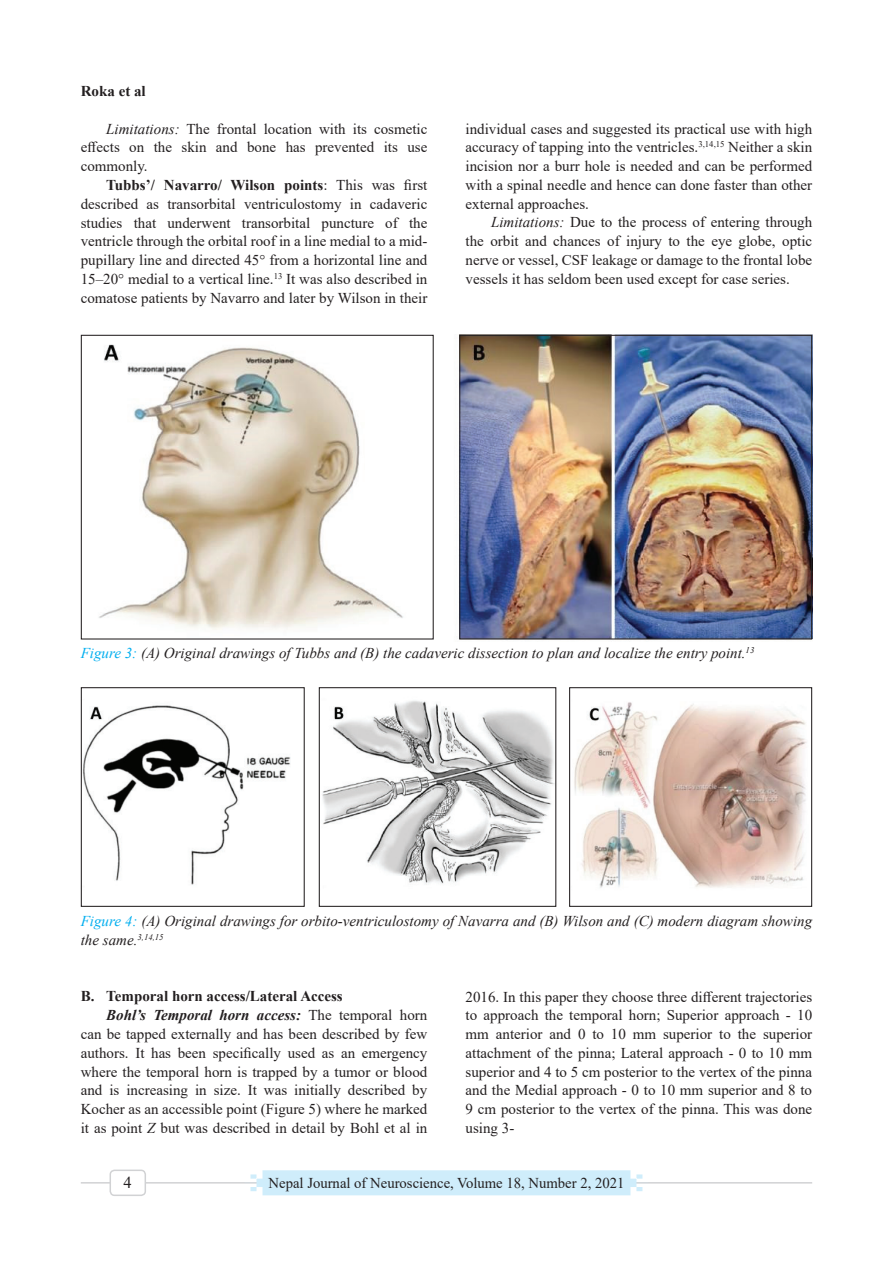
<style>
.page{position:relative;width:893px;height:1263px;background:#fff}
.page>*{position:absolute;margin:0;border:0;box-sizing:border-box;transform-origin:0 0}
.t1{font:16.5px "Times New Roman";color:#231f20}
.t2{font:15px/18.8px "Times New Roman";color:#231f20;text-align:justify}
.t3{font:italic 15px/18.8px "Times New Roman";color:#231f20}
.t4{font:700 15px "Times New Roman";color:#231f20}
.t5{font:italic 700 15px "Times New Roman";color:#231f20}
.s1{font-style:italic}
.s2{font-weight:700}
.s3{color:#00aeef}
.s4{font-weight:400;font-style:normal}
</style>
<div class="page">
<hr style="left:81px;top:1182px;width:731px;height:1px;background:#d1d2d4">
<svg style="left:244px;top:1170px;width:404px;height:25px;background:#d2eefb"></svg>
<div style="left:110px;top:1170px;width:35px;height:25px;background:#fff;border-radius:4px"></div>
<div style="left:110px;top:1169px;width:36px;height:27px;border:2px solid #d1d2d4;border-radius:4px"></div>
<img style="left:81px;top:337px;width:731px;height:303px">
<div style="left:459px;top:335px;width:353px;height:304px;border:1px solid #231f20"></div>
<div style="left:81px;top:335px;width:353px;height:304px;border:1px solid #231f20"></div>
<img style="left:83px;top:693px;width:724px;height:199px">
<div style="left:81px;top:687px;width:224px;height:220px;border:1px solid #231f20"></div>
<div style="left:319px;top:687px;width:237px;height:220px;border:1px solid #231f20"></div>
<div style="left:569px;top:687px;width:243px;height:220px;border:1px solid #231f20"></div>
<p class="t4" style="left:81px;top:80px;width:66px">Roka et al</p>
<p class="t2" style="left:81px;top:119px;width:348px;text-indent:26px"><span class="s1">Limitations:</span> The frontal location with its cosmetic effects on the skin and bone has prevented its use commonly.</p>
<p class="t2" style="left:81px;top:175px;width:348px;text-indent:26px"><span class="s2">Tubbs’/ Navarro/ Wilson points</span>: This was first described as transorbital ventriculostomy in cadaveric studies that underwent transorbital puncture of the ventricle through the orbital roof in a line medial to a mid&shy;pupillary line and directed 45° from a horizontal line and 15–20° medial to a vertical line.<sup>13</sup> It was also described in comatose patients by Navarro and later by Wilson in their</p>
<p class="t2" style="left:466px;top:119px;width:348px">individual cases and suggested its practical use with high accuracy of tapping into the ventricles.<sup>3,14,15</sup> Neither a skin incision nor a burr hole is needed and can be performed with a spinal needle and hence can done faster than other external approaches.</p>
<p class="t2" style="left:466px;top:213px;width:348px;text-indent:26px"><span class="s1">Limitations:</span> Due to the process of entering through the orbit and chances of injury to the eye globe, optic nerve or vessel, CSF leakage or damage to the frontal lobe vessels it has seldom been used except for case series.</p>
<p class="t3" style="left:81px;top:644px;width:675px"><span class="s3">Figure 3:</span> (A) Original drawings of Tubbs and (B) the cadaveric dissection to plan and localize the entry point.<sup>13</sup></p>
<p class="t3" style="left:81px;top:911px;width:733px"><span class="s3">Figure 4:</span> (A) Original drawings for orbito-ventriculostomy of Navarra and (B) Wilson and (C) modern diagram showing the same.<sup>3,14,15</sup></p>
<p class="t4" style="left:81px;top:986px;width:264px">B. Temporal horn access/Lateral Access</p>
<p class="t5" style="left:106px;top:1005px;width:323px">Bohl’s Temporal horn access: <span class="s4">The temporal horn</span></p>
<p class="t2" style="left:81px;top:1024px;width:348px">can be tapped externally and has been described by few</p>
<p class="t2" style="left:81px;top:1043px;width:348px">authors. It has been specifically used as an emergency</p>
<p class="t2" style="left:81px;top:1061px;width:348px">where the temporal horn is trapped by a tumor or blood</p>
<p class="t2" style="left:81px;top:1080px;width:348px">and is increasing in size. It was initially described by</p>
<p class="t2" style="left:81px;top:1099px;width:348px">Kocher as an accessible point (Figure 5) where he marked</p>
<p class="t2" style="left:81px;top:1118px;width:348px">it as point <span class="s1">Z</span> but was described in detail by Bohl et al in</p>
<p class="t2" style="left:466px;top:987px;width:348px">2016. In this paper they choose three different trajectories to approach the temporal horn; Superior approach - 10 mm anterior and 0 to 10 mm superior to the superior attachment of the pinna; Lateral approach - 0 to 10 mm superior and 4 to 5 cm posterior to the vertex of the pinna and the Medial approach - 0 to 10 mm superior and 8 to 9 cm posterior to the vertex of the pinna. This was done using 3-</p>
<p class="t1" style="left:124px;top:1171px;width:10px">4</p>
<p class="t2" style="left:269px;top:1173px;width:357px">Nepal Journal of Neuroscience, Volume 18, Number 2, 2021</p>
</div>
